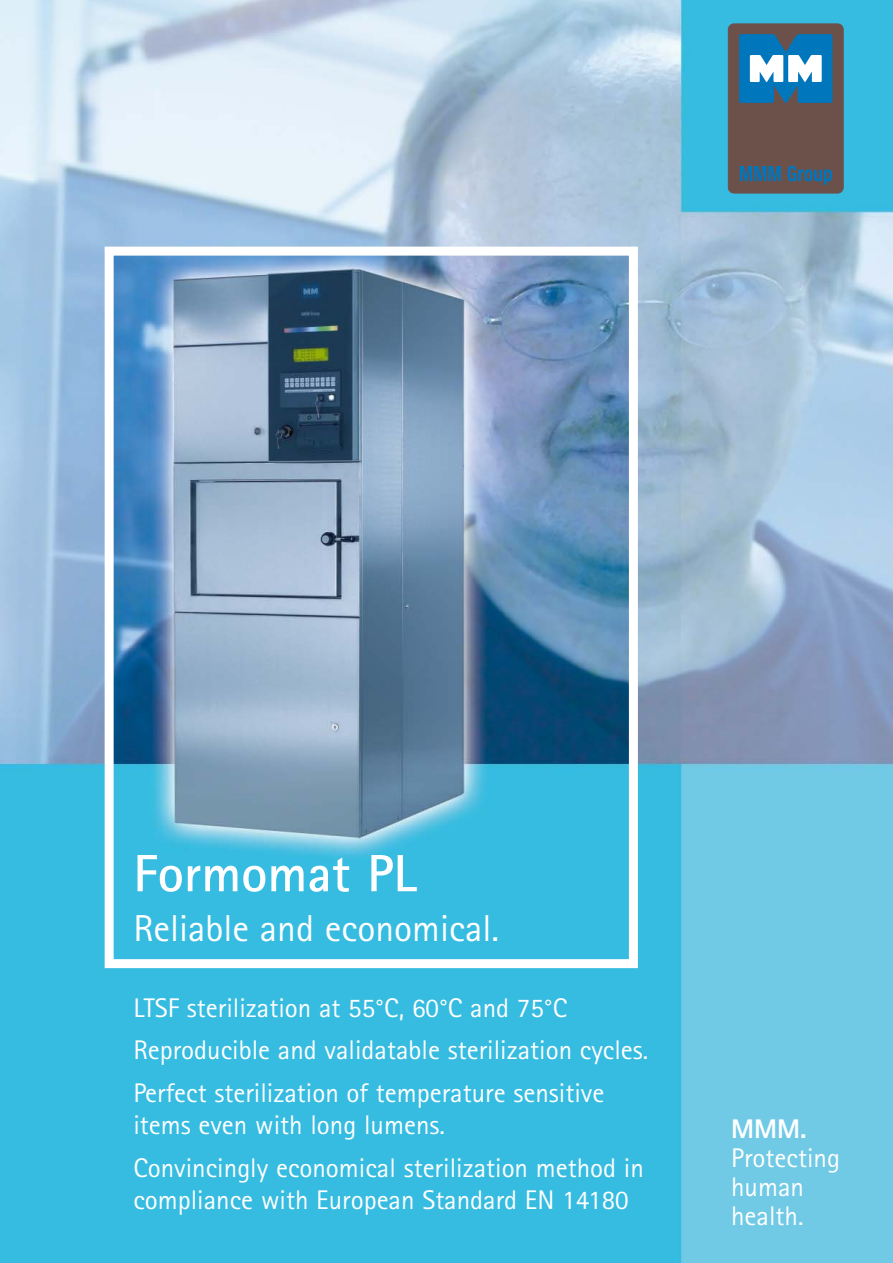
<style>
.page{position:relative;width:893px;height:1263px;background:#fff}
.page>*{position:absolute;margin:0;border:0;box-sizing:border-box;transform-origin:0 0}
.t1{font:700 52.5px "Rotis Sans Serif";color:#fff}
.t2{font:37.5px "Rotis Sans Serif";color:#fff}
.t3{font:27px/42.5px "Rotis Sans Serif";color:#fff}
.t4{font:800 27px "Rotis Sans Serif";color:#fff}
</style>
<div class="page">
<img style="left:0;top:0;width:893px;height:1263px">
<div style="left:105px;top:247px;width:533px;height:721px;border:9px solid #fff"></div>
<div style="left:728px;top:24px;width:115px;height:169px;background:#6c514b;border:1px solid #6c514b;border-radius:6px"></div>
<svg style="left:739px;top:34px;width:93px;height:69px"></svg>
<svg style="left:740px;top:166px;width:41px;height:15px"></svg>
<svg style="left:787px;top:166px;width:45px;height:19px"></svg>
<h1 class="t1" style="left:133px;top:855px;width:285px">Formomat PL</h1>
<h2 class="t2" style="left:133px;top:915px;width:367px">Reliable and economical.</h2>
<p class="t3" style="left:133px;top:989px;width:517px">LTSF sterilization at 55°C, 60°C and 75°C<br>Reproducible and validatable sterilization cycles.<br>Perfect sterilization of temperature sensitive</p>
<p class="t3" style="left:133px;top:1107px;width:512px">items even with long lumens.<br>Convincingly economical sterilization method in</p>
<p class="t3" style="left:133px;top:1181px;width:497px">compliance with European Standard EN 14180</p>
<p class="t4" style="left:731px;top:1119px;width:77px">MMM.</p>
<p class="t3" style="left:731px;top:1146px;width:110px;line-height:29.1px">Protecting human health.</p>
</div>
